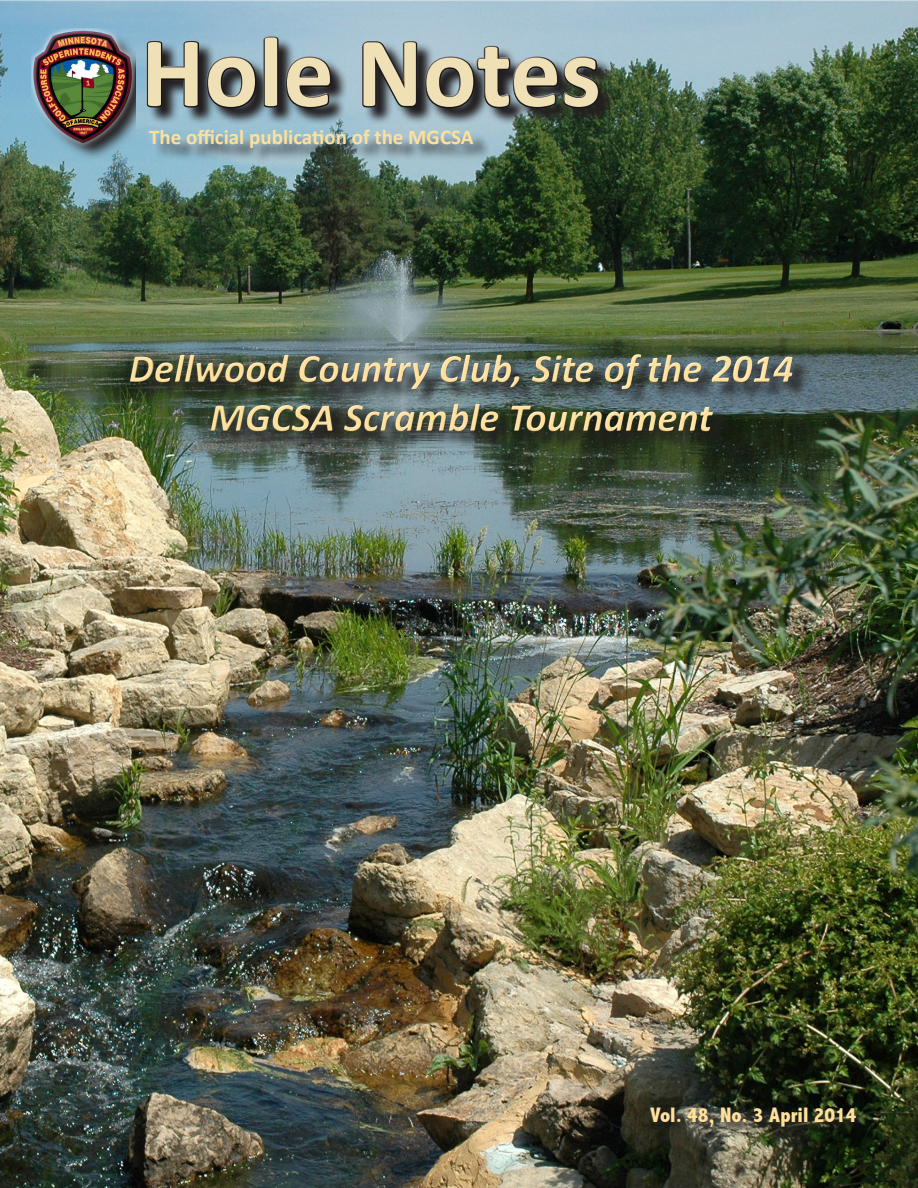
<style>
.page{position:relative;width:918px;height:1188px;background:#fff}
.page>*{position:absolute;margin:0;border:0;box-sizing:border-box;transform-origin:0 0}
.t1{font:700 100.5px "Calibri";color:#efe0b5}
.t2{font:italic 700 40.5px/48.6px "Calibri";color:#ffe09b;text-align:center}
.t3{font:700 21px "Calibri";color:#ffe09b}
.t4{font:800 condensed 21px "Abadi";color:#ffe09b}
</style>
<div class="page">
<div style="left:0;top:0;width:918px;height:1188px;background:#231f20;opacity:.75"></div>
<svg style="left:148px;top:38px;width:469px;height:88px"></svg>
<div style="left:146px;top:35px;width:455px;height:71px;background:#fff;opacity:.75"></div>
<div style="left:146px;top:38px;width:455px;height:72px;background:#231f20;opacity:.75"></div>
<svg style="left:647px;top:1104px;width:221px;height:35px"></svg>
<div style="left:152px;top:133px;width:339px;height:33px;background:#231f20;opacity:.75"></div>
<svg style="left:33px;top:146px;width:102px;height:13px"></svg>
<img style="left:31px;top:29px;width:104px;height:117px">
<div style="left:31px;top:29px;width:103px;height:82px;background:#fff;opacity:.75"></div>
<div style="left:39px;top:41px;width:96px;height:106px;background:#231f20;opacity:.75"></div>
<svg style="left:132px;top:356px;width:678px;height:93px"></svg>
<div style="left:129px;top:353px;width:665px;height:78px;background:#fff;opacity:.75"></div>
<div style="left:129px;top:355px;width:665px;height:78px;background:#231f20;opacity:.75"></div>
<h1 class="t1" style="left:141px;top:8px;width:461px">Hole Notes</h1>
<p class="t3" style="left:149px;top:123px;width:326px">The official publication of the MGCSA</p>
<p class="t2" style="left:129px;top:345px;width:666px">Dellwood Country Club, Site of the 2014<br>MGCSA Scramble Tournament</p>
<p class="t4" style="left:650px;top:1102px;width:208px">Vol. 48, No. 3 April 2014</p>
</div>
